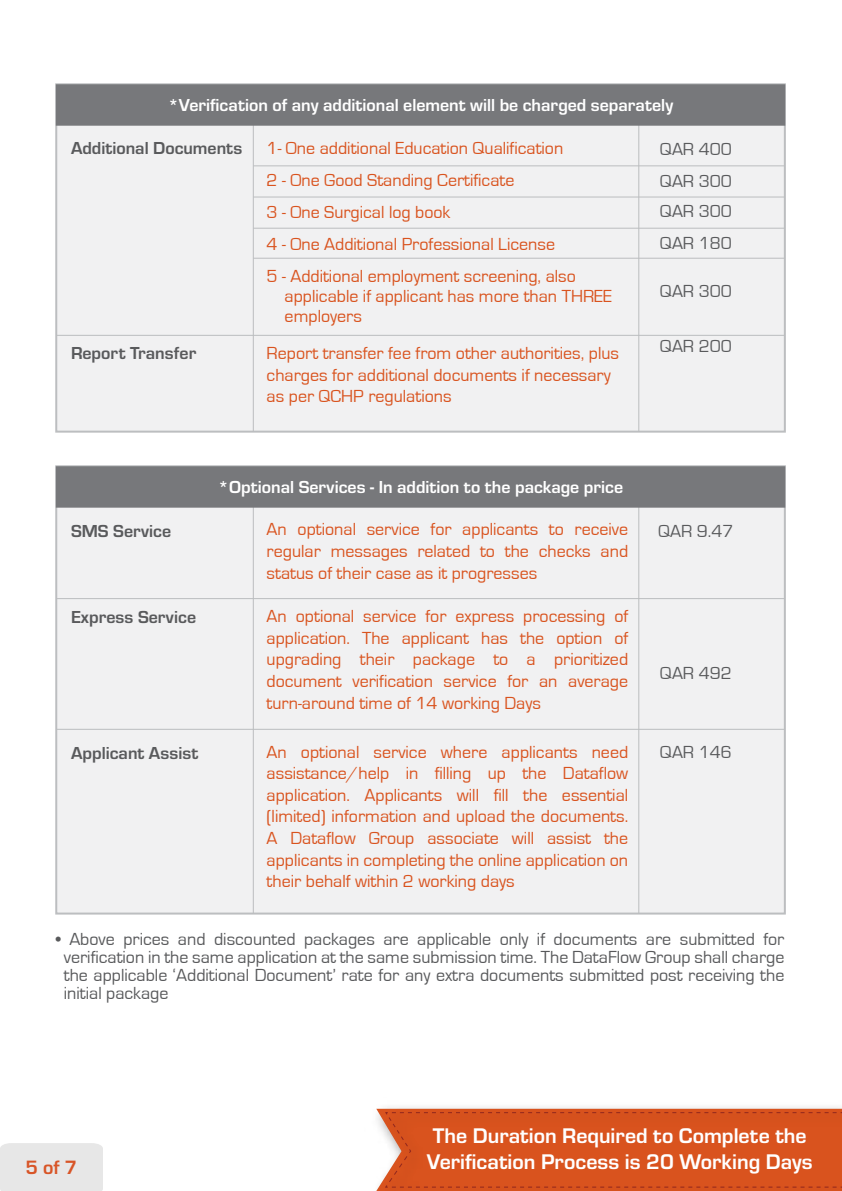
<style>
.page{position:relative;width:842px;height:1191px;background:#fff}
.page>*{position:absolute;margin:0;border:0;box-sizing:border-box;transform-origin:0 0}
.t1{font:700 22px/26.4px "Eurostile";color:#fff}
.t2{font:700 20px "Eurostile";color:#d85527}
.t3{font:18px/21.6px "Eurostile";color:#d9531e}
.t4{font:18px/18px "Eurostile";color:#58595b;text-align:justify}
.t5{font:700 18px "Eurostile";color:#fff}
.t6{font:700 18px "Eurostile";color:#595a5c}
.t7{font:18px "Eurostile";color:#595a5c}
</style>
<div class="page">
<div style="left:0;top:1143px;width:103px;height:48px;background:#e7e7e7"></div>
<svg style="left:376px;top:1108px;width:466px;height:83px;background:#d85725"></svg>
<div style="left:55px;top:83px;width:731px;height:349px;background:#f1f1f2;border:2px solid #bcbec0"></div>
<hr style="left:253px;top:165px;width:531px;height:1px;background:#bbbdbf">
<hr style="left:253px;top:196px;width:531px;height:1px;background:#bbbdbf">
<hr style="left:253px;top:258px;width:531px;height:1px;background:#bbbdbf">
<hr style="left:253px;top:228px;width:531px;height:1px;background:#bbbdbf">
<hr style="left:56px;top:335px;width:728px;height:1px;background:#bbbdbf">
<hr style="left:638px;top:84px;width:1px;height:347px;background:#bbbdbf">
<hr style="left:253px;top:84px;width:1px;height:347px;background:#bbbdbf">
<div style="left:56px;top:84px;width:729px;height:42px;background:#77787b"></div>
<div style="left:55px;top:465px;width:731px;height:449px;background:#f1f1f2;border:2px solid #bcbec0"></div>
<hr style="left:57px;top:598px;width:727px;height:1px;background:#bbbdbf">
<hr style="left:56px;top:729px;width:728px;height:1px;background:#bbbdbf">
<hr style="left:638px;top:466px;width:1px;height:447px;background:#bbbdbf">
<hr style="left:253px;top:466px;width:1px;height:447px;background:#bbbdbf">
<div style="left:56px;top:466px;width:729px;height:41px;background:#77787b"></div>
<p class="t5" style="left:168px;top:92px;width:507px">*Verification of any additional element will be charged separately</p>
<p class="t6" style="left:71px;top:135px;width:173px">Additional Documents</p>
<p class="t6" style="left:71px;top:340px;width:127px">Report Transfer</p>
<p class="t3" style="left:267px;top:132px;width:311px;line-height:32px">1- One additional Education Qualification 2 - One Good Standing Certificate<br>3 - One Surgical log book<br>4 - One Additional Professional License<br>5 - Additional employment screening, also</p>
<p class="t3" style="left:285px;top:286px;width:329px;line-height:20px">applicable if applicant has more than THREE employers</p>
<p class="t3" style="left:267px;top:342px;width:354px">Report transfer fee from other authorities, plus charges for additional documents if necessary as per QCHP regulations</p>
<p class="t6" style="left:71px;top:517px;width:102px">SMS Service</p>
<p class="t5" style="left:218px;top:474px;width:407px">*Optional Services - In addition to the package price</p>
<p class="t3" style="left:267px;top:519px;width:363px;text-align:justify">An optional service for applicants to receive regular messages related to the checks and status of their case as it progresses</p>
<p class="t6" style="left:71px;top:604px;width:127px">Express Service</p>
<p class="t3" style="left:267px;top:606px;width:363px;text-align:justify">An optional service for express processing of application. The applicant has the option of upgrading their package to a prioritized document verification service for an average turn-around time of 14 working Days</p>
<p class="t3" style="left:267px;top:741px;width:363px;text-align:justify">An optional service where applicants need assistance/help in filling up the Dataflow application. Applicants will fill the essential (limited) information and upload the documents.<br>A Dataflow Group associate will assist the applicants in completing the online application on their behalf within 2 working days</p>
<p class="t6" style="left:71px;top:740px;width:129px">Applicant Assist</p>
<p class="t7" style="left:660px;top:139px;width:73px">QAR 400</p>
<p class="t7" style="left:660px;top:172px;width:73px">QAR 300</p>
<p class="t7" style="left:660px;top:202px;width:73px">QAR 300</p>
<p class="t7" style="left:660px;top:233px;width:73px">QAR 180</p>
<p class="t7" style="left:660px;top:281px;width:73px">QAR 300</p>
<p class="t7" style="left:660px;top:336px;width:73px">QAR 200</p>
<p class="t7" style="left:658px;top:521px;width:77px">QAR 9.47</p>
<p class="t7" style="left:660px;top:663px;width:73px">QAR 492</p>
<p class="t7" style="left:660px;top:742px;width:73px">QAR 146</p>
<p class="t4" style="left:64px;top:930px;width:722px;text-indent:-8px">• Above prices and discounted packages are applicable only if documents are submitted for verification in the same application at the same submission time. The DataFlow Group shall charge the applicable ‘Additional Document’ rate for any extra documents submitted post receiving the initial package</p>
<p class="t2" style="left:26px;top:1153px;width:53px">5 of 7</p>
<p class="t1" style="left:427px;top:1120px;width:387px">The Duration Required to Complete the<br>Verification Process is 20 Working Days</p>
</div>
